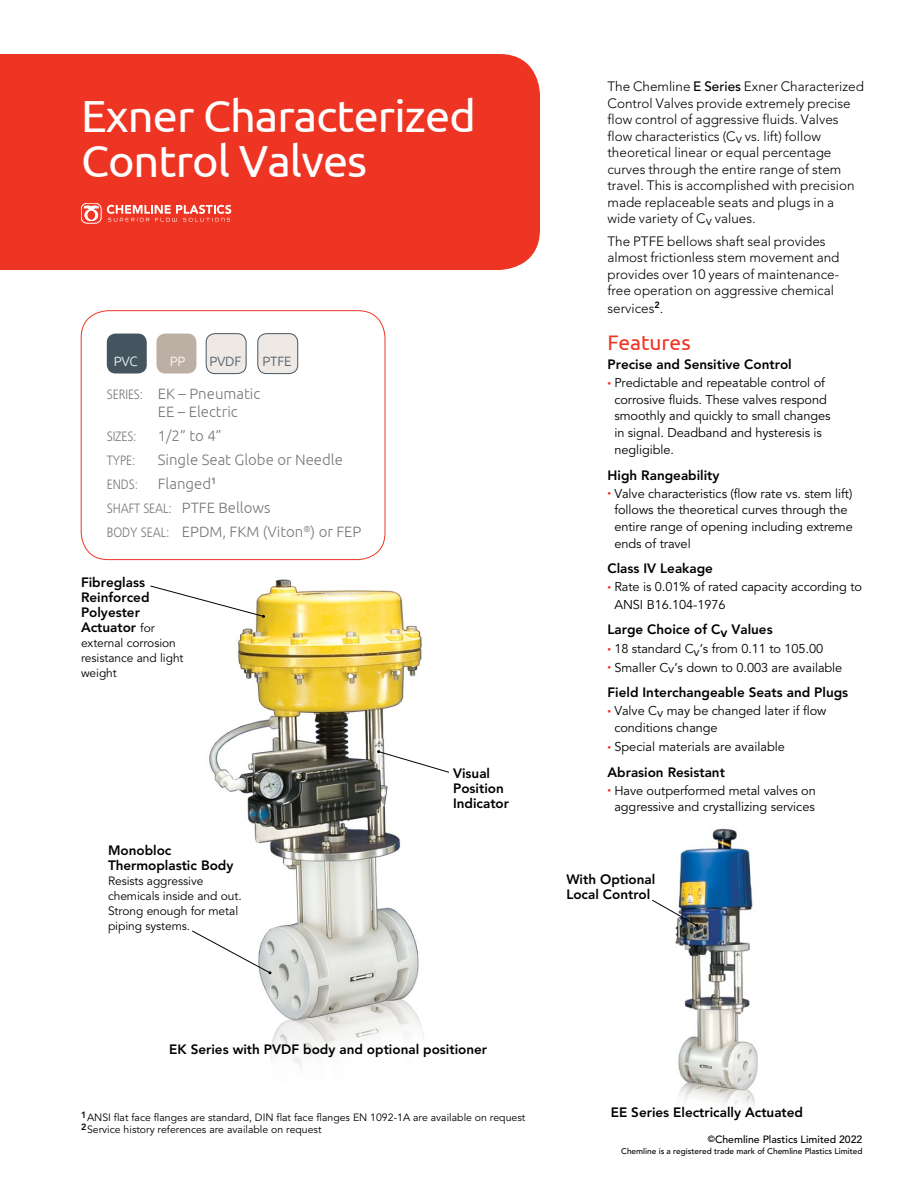
<style>
.page{position:relative;width:918px;height:1188px;background:#fff}
.page>*{position:absolute;margin:0;border:0;box-sizing:border-box;transform-origin:0 0}
.t1{font:45px/45px "Ubuntu";letter-spacing:-.02em;color:#fff}
.t2{font:21px "Ubuntu";color:#ee3524}
.t3{font:300 15px/24px "Ubuntu";color:#77787b}
.t4{font:300 13.5px/16.5px "Avenir LT Std";color:#000}
.t5{font:800 13.5px/15px "Avenir LT Std";color:#000}
.t6{font:300 13.5px "Frutiger";letter-spacing:-.01em;color:#77787b;scale:.9 1}
.t7{font:300 13.5px "Ubuntu";letter-spacing:-.015em;color:#455560}
.t8{font:300 13.5px "Ubuntu";color:#fff}
.t9{font:12.75px/16.6px "Avenir LT Std";letter-spacing:-.005em;color:#000}
.t10{font:12px/15px "Avenir LT Std";letter-spacing:-.005em;color:#000}
.t11{font:10.5px/12px "Avenir LT Std";color:#000}
.t12{font:500 10.5px "Avenir LT Std";color:#000}
.t13{font:500 8.25px "Avenir LT Std";color:#000}
.s1{font-family:"Frutiger";font-size:13.5px}
.s2{font-weight:400;font-size:12px}
.s3{font-weight:500}
.s4{font-weight:300;font-size:7.5px;color:#ee3524}
.s5{font-size:9px}
</style>
<div class="page">
<img style="left:209px;top:579px;width:215px;height:492px">
<div style="left:81px;top:310px;width:304px;height:250px;border:1px solid #ee3524;border-radius:27px"></div>
<div style="left:206px;top:334px;width:40px;height:40px;background:#efe9e5;border-radius:9px"></div>
<div style="left:206px;top:334px;width:40px;height:40px;border:1px solid #455560;border-radius:9px"></div>
<div style="left:156px;top:334px;width:40px;height:40px;background:#bbb0a3;border-radius:9px"></div>
<div style="left:107px;top:334px;width:40px;height:40px;background:#455560;border-radius:9px"></div>
<div style="left:258px;top:334px;width:40px;height:40px;background:#efe9e5;border-radius:9px"></div>
<div style="left:258px;top:334px;width:40px;height:40px;border:1px solid #455560;border-radius:9px"></div>
<svg style="left:150px;top:585px;width:115px;height:33px"></svg>
<svg style="left:377px;top:750px;width:72px;height:23px"></svg>
<div style="left:0;top:54px;width:540px;height:216px;background:#ee3524"></div>
<div style="left:81px;top:203px;width:20px;height:20px;border:1px solid #fff;border-radius:6px"></div>
<svg style="left:84px;top:206px;width:14px;height:15px"></svg>
<svg style="left:107px;top:205px;width:124px;height:16px;background:#f27165"></svg>
<img style="left:675px;top:828px;width:83px;height:281px">
<svg style="left:652px;top:899px;width:46px;height:28px"></svg>
<svg style="left:192px;top:930px;width:80px;height:45px"></svg>
<h1 class="t1" style="left:81px;top:92px;width:396px">Exner Characterized<br>Control Valves</h1>
<p class="t8" style="left:114px;top:353px;width:25px">PVC</p>
<p class="t8" style="left:170px;top:353px;width:17px">PP</p>
<p class="t7" style="left:209px;top:353px;width:33px">PVDF</p>
<p class="t7" style="left:263px;top:353px;width:31px">PTFE</p>
<p class="t3" style="left:158px;top:384px;width:104px;line-height:18px;text-indent:-51px"><span class="s1">SERIES:</span> EK – Pneumatic<br>EE – Electric</p>
<p class="t6" style="left:107px;top:429px;width:35px">SIZES:</p>
<p class="t3" style="left:158px;top:423px;width:65px">1/2” to 4”</p>
<p class="t6" style="left:107px;top:453px;width:33px">TYPE:</p>
<p class="t3" style="left:158px;top:447px;width:187px">Single Seat Globe or Needle</p>
<p class="t6" style="left:107px;top:477px;width:36px">ENDS:</p>
<p class="t3" style="left:107px;top:471px;width:256px;text-indent:51px">Flanged<sup>1<br></sup><span class="s1">SHAFT SEAL:</span> PTFE Bellows<br><span class="s1">BODY SEAL:</span> EPDM, FKM (Viton<sup>®</sup>) or FEP</p>
<p class="t5" style="left:81px;top:575px;width:75px">Fibreglass<br>Reinforced<br>Polyester<br>Actuator <span class="s2">for</span></p>
<p class="t10" style="left:81px;top:636px;width:104px">external corrosion resistance and light weight</p>
<p class="t5" style="left:108px;top:843px;width:127px">Monobloc<br>Thermoplastic Body</p>
<p class="t10" style="left:108px;top:874px;width:135px">Resists aggressive chemicals inside and out.<br>Strong enough for metal piping systems.</p>
<p class="t5" style="left:453px;top:766px;width:58px">Visual<br>Position<br>Indicator</p>
<p class="t4" style="left:608px;top:78px;width:258px">The Chemline <span class="s3">E Series</span> Exner Characterized Control Valves provide extremely precise flow control of aggressive fluids. Valves flow characteristics (Cv vs. lift) follow theoretical linear or equal percentage curves through the entire range of stem travel. This is accomplished with precision made replaceable seats and plugs in a wide variety of Cv values.</p>
<p class="t4" style="left:608px;top:233px;width:233px">The PTFE bellows shaft seal provides almost frictionless stem movement and provides over 10 years of maintenance&shy;free operation on aggressive chemical services<sup>2</sup>.</p>
<h2 class="t2" style="left:608px;top:330px;width:85px">Features</h2>
<p class="t5" style="left:608px;top:357px;width:186px">Precise and Sensitive Control</p>
<p class="t9" style="left:614px;top:375px;width:218px;text-indent:-7px"><span class="s4">•</span> Predictable and repeatable control of corrosive fluids. These valves respond smoothly and quickly to small changes in signal. Deadband and hysteresis is negligible.</p>
<p class="t5" style="left:608px;top:467px;width:114px">High Rangeability</p>
<p class="t9" style="left:614px;top:485px;width:240px;text-indent:-7px"><span class="s4">•</span> Valve characteristics (flow rate vs. stem lift) follows the theoretical curves through the entire range of opening including extreme ends of travel</p>
<p class="t5" style="left:608px;top:561px;width:107px">Class IV Leakage</p>
<p class="t9" style="left:614px;top:579px;width:249px;line-height:17.2px;text-indent:-7px"><span class="s4">•</span> Rate is 0.01% of rated capacity according to<br>ANSI B16.104-1976</p>
<p class="t5" style="left:608px;top:622px;width:167px">Large Choice of Cv Values</p>
<p class="t9" style="left:608px;top:640px;width:217px"><span class="s4">•</span> 18 standard Cv’s from 0.11 to 105.00</p>
<p class="t9" style="left:608px;top:659px;width:236px"><span class="s4">•</span> Smaller Cv’s down to 0.003 are available</p>
<p class="t5" style="left:608px;top:685px;width:242px">Field Interchangeable Seats and Plugs</p>
<p class="t9" style="left:614px;top:702px;width:214px;line-height:17.2px;text-indent:-7px"><span class="s4">•</span> Valve Cv may be changed later if flow conditions change</p>
<p class="t9" style="left:608px;top:739px;width:179px"><span class="s4">•</span> Special materials are available</p>
<p class="t5" style="left:608px;top:764px;width:119px">Abrasion Resistant</p>
<p class="t9" style="left:608px;top:782px;width:210px;text-align:center"><span class="s4">•</span> Have outperformed metal valves on aggressive and crystallizing services</p>
<p class="t5" style="left:566px;top:872px;width:91px">With Optional<br>Local Control</p>
<p class="t5" style="left:169px;top:1041px;width:319px">EK Series with PVDF body and optional positioner</p>
<p class="t11" style="left:81px;top:1112px;width:446px"><sup>1</sup>ANSI flat face flanges are standard, DIN flat face flanges EN 1092-1A are available on request<br><sup>2</sup>Service history references are available on request</p>
<p class="t5" style="left:611px;top:1104px;width:194px">EE Series Electrically Actuated</p>
<p class="t12" style="left:708px;top:1134px;width:156px"><span class="s5">©</span>Chemline Plastics Limited 2022</p>
<p class="t13" style="left:621px;top:1146px;width:243px">Chemline is a registered trade mark of Chemline Plastics Limited</p>
</div>
